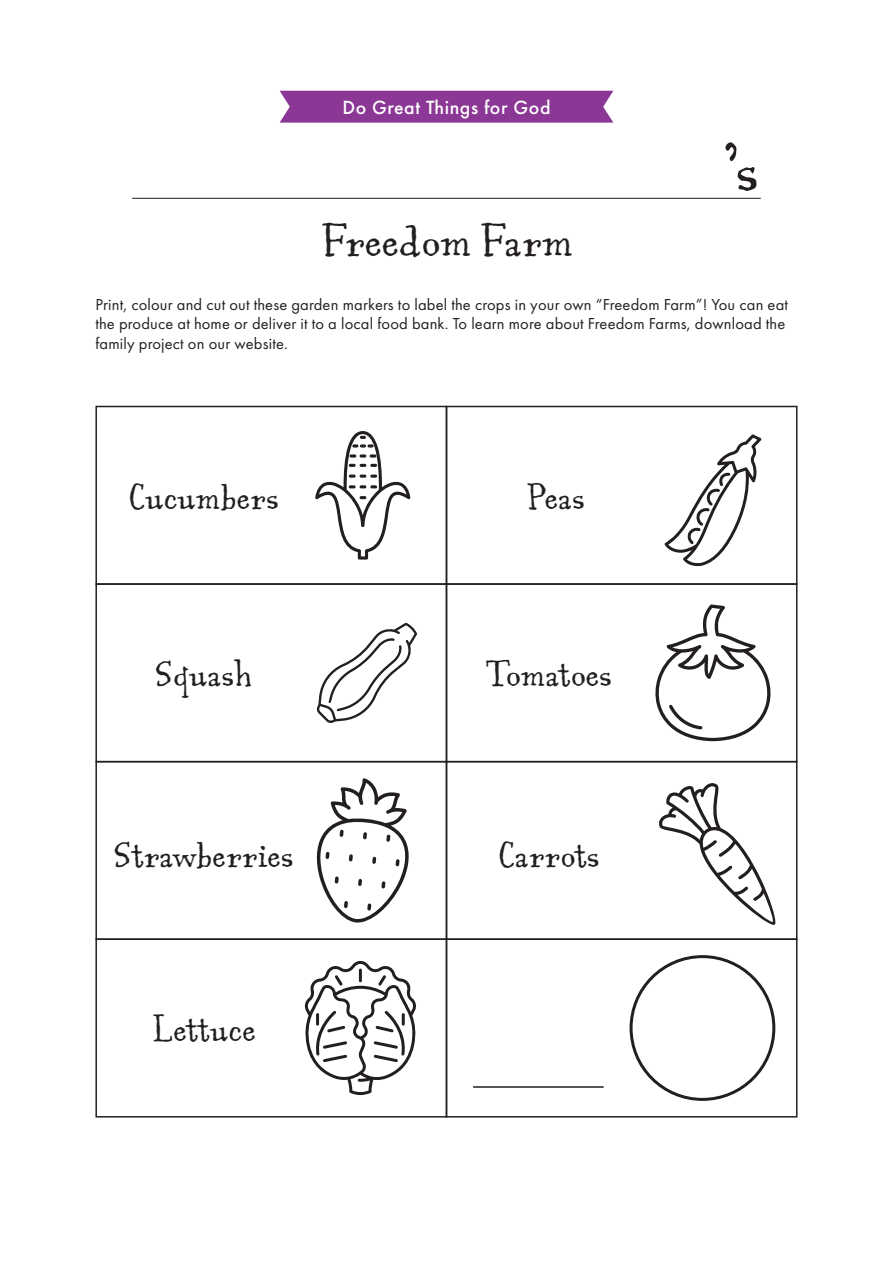
<style>
.page{position:relative;width:893px;height:1263px;background:#fff}
.page>*{position:absolute;margin:0;border:0;box-sizing:border-box;transform-origin:0 0}
.t1{font:70.5px "Aunt Mildred MVB Rg LF";color:#231f20}
.t2{font:49.35px "Aunt Mildred MVB Rg LF";letter-spacing:-.03em;color:#231f20}
.t3{font:39px "Aunt Mildred MVB Rg LF";letter-spacing:-.03em;color:#231f20}
.t4{font:500 19.8px "Futura PT";letter-spacing:.03em;color:#fff}
.t5{font:16.5px/19.8px "Futura PT";letter-spacing:.01em;color:#231f20}
</style>
<div class="page">
<hr style="left:132px;top:198px;width:629px;height:1px;background:#231f20">
<div style="left:280px;top:91px;width:333px;height:32px;background:#8b3795"></div>
<div style="left:95px;top:938px;width:352px;height:179px;border:2px solid #231f20"></div>
<div style="left:95px;top:761px;width:352px;height:179px;border:2px solid #231f20"></div>
<div style="left:95px;top:583px;width:352px;height:179px;border:2px solid #231f20"></div>
<div style="left:95px;top:406px;width:352px;height:179px;border:2px solid #231f20"></div>
<div style="left:446px;top:938px;width:351px;height:179px;border:2px solid #231f20"></div>
<div style="left:446px;top:761px;width:351px;height:179px;border:2px solid #231f20"></div>
<div style="left:446px;top:583px;width:351px;height:179px;border:2px solid #231f20"></div>
<div style="left:446px;top:406px;width:351px;height:179px;border:2px solid #231f20"></div>
<svg style="left:655px;top:604px;width:116px;height:137px"></svg>
<svg style="left:317px;top:778px;width:92px;height:145px"></svg>
<svg style="left:659px;top:783px;width:117px;height:142px"></svg>
<div style="left:630px;top:955px;width:145px;height:146px;border:3px solid #231f20;border-radius:50%"></div>
<hr style="left:473px;top:1086px;width:131px;height:2px;background:#231f20">
<svg style="left:665px;top:434px;width:96px;height:133px"></svg>
<svg style="left:304px;top:961px;width:112px;height:134px"></svg>
<svg style="left:316px;top:623px;width:101px;height:100px"></svg>
<svg style="left:315px;top:431px;width:95px;height:129px"></svg>
<p class="t4" style="left:342px;top:96px;width:210px">Do Great Things for God</p>
<p class="t2" style="left:319px;top:211px;width:256px">Freedom Farm</p>
<p class="t1" style="left:723px;top:127px;width:39px">’s</p>
<p class="t5" style="left:95px;top:294px;width:694px">Print, colour and cut out these garden markers to label the crops in your own “Freedom Farm”! You can eat the produce at home or deliver it to a local food bank. To learn more about Freedom Farms, download the family project on our website.</p>
<p class="t3" style="left:128px;top:473px;width:154px">Cucumbers</p>
<p class="t3" style="left:526px;top:473px;width:61px">Peas</p>
<p class="t3" style="left:154px;top:651px;width:100px">Squash</p>
<p class="t3" style="left:485px;top:651px;width:129px">Tomatoes</p>
<p class="t3" style="left:113px;top:832px;width:183px">Strawberries</p>
<p class="t3" style="left:498px;top:832px;width:105px">Carrots</p>
<p class="t3" style="left:151px;top:1006px;width:107px">Lettuce</p>
</div>
